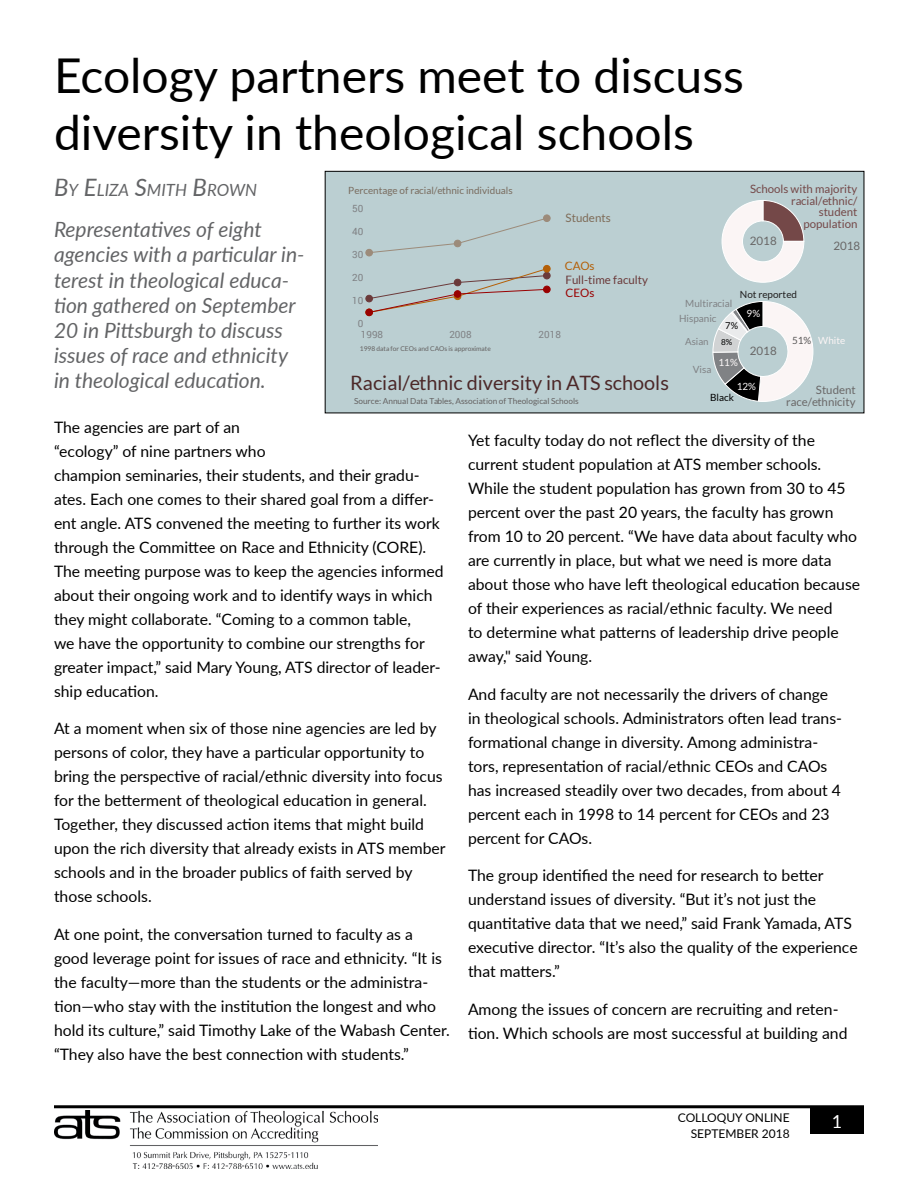
<style>
.page{position:relative;width:918px;height:1188px;background:#fff}
.page>*{position:absolute;margin:0;border:0;box-sizing:border-box;transform-origin:0 0}
.Headline{font:48px/57.6px "Lato";color:#000}
.Deckhead{font:italic 21px/25.2px "Lato";color:#636466}
.t1{font:19.8px "Lato";color:#4c2828}
.t2{font:18px "Lato";color:#fff}
.Byline{font:italic 16.8px "Lato";color:#636466}
.Body_Text{font:15.75px/24px "Lato";color:#000}
.t3{font:12px/16.5px "Lato";color:#000;text-align:right}
.t4{font:11.55px "Lato";color:#6b3a3a}
.t5{font:11.55px "Lato";color:#686666}
.t6{font:11.55px "Lato";color:#7e6b57}
.t7{font:11.55px "Lato";color:#900}
.t8{font:11.55px "Lato";color:#b45f06}
.t9{font:11.4px/11.4px "Lato";color:#744848;text-align:right}
.t10{font:11.4px/11.4px "Lato";color:#6a6868;text-align:right}
.t11{font:9.9px "Lato";color:#796c5f}
.t12{font:9.9px "Lato";color:#808285}
.t13{font:9.9px "Roboto";color:#808285}
.t14{font:9.9px "Lato";color:#201f1f}
.t15{font:9.9px "Lato";color:#fbf5f5}
.t16{font:9.9px "Lato";color:#000}
.t17{font:9.9px "Lato";color:#5b5959}
.t18{font:9.9px "Lato";color:#fdf9f9}
.t19{font:9.9px "Lato";color:#fbf8f8}
.t20{font:9.9px "Lato";color:#faf6f6}
.t21{font:9.75px "Lato";color:#808285}
.t22{font:9.45px "Lato";color:#000}
.t23{font:8.25px "Lato";color:#646161}
.t24{font:8.25px "Lato";color:#000}
.t25{font:6.6px "Lato";color:#646161}
.s1{font-size:24px}
</style>
<div class="page">
<div style="left:810px;top:1107px;width:54px;height:27px;background:#000"></div>
<hr style="left:54px;top:1105px;width:810px;height:3px;background:#000">
<img style="left:54px;top:1110px;width:324px;height:59px">
<div style="left:327px;top:173px;width:535px;height:238px;background:#bbcfd2"></div>
<svg style="left:721px;top:200px;width:84px;height:83px"></svg>
<svg style="left:712px;top:301px;width:102px;height:110px"></svg>
<div style="left:365px;top:249px;width:8px;height:7px;background:#9c8b7a;border:1px solid #9c8b7a;border-radius:50%"></div>
<div style="left:543px;top:215px;width:8px;height:7px;background:#9c8b7a;border:1px solid #9c8b7a;border-radius:50%"></div>
<div style="left:368px;top:217px;width:180px;height:37px;background:#bbcfd2"></div>
<div style="left:365px;top:295px;width:8px;height:7px;background:#6b3a3a;border:1px solid #6b3a3a;border-radius:50%"></div>
<div style="left:543px;top:272px;width:8px;height:7px;background:#6b3a3a;border:1px solid #6b3a3a;border-radius:50%"></div>
<div style="left:543px;top:265px;width:8px;height:7px;background:#b45f06;border:1px solid #b45f06;border-radius:50%"></div>
<div style="left:365px;top:309px;width:8px;height:7px;background:#900;border:1px solid #900;border-radius:50%"></div>
<div style="left:543px;top:286px;width:8px;height:7px;background:#900;border:1px solid #900;border-radius:50%"></div>
<svg style="left:368px;top:268px;width:180px;height:45px;background:#b7c0c1"></svg>
<div style="left:325px;top:171px;width:539px;height:242px;border:1px solid #000"></div>
<p class="Headline" style="left:54px;top:44px;width:691px">Ecology partners meet to discuss diversity in theological schools</p>
<p class="Byline" style="left:54px;top:178px;width:205px"><span class="s1">B</span>Y <span class="s1">E</span>LIZA <span class="s1">S</span>MITH <span class="s1">B</span>ROWN</p>
<p class="t9" style="left:750px;top:184px;width:109px">Schools with majority racial/ethnic/ student<br>population</p>
<p class="t5" style="left:750px;top:234px;width:28px">2018</p>
<p class="t11" style="left:348px;top:185px;width:166px">Percentage of racial/ethnic individuals</p>
<p class="t13" style="left:352px;top:201px;width:13px">50</p>
<p class="t6" style="left:566px;top:212px;width:47px">Students</p>
<p class="Deckhead" style="left:54px;top:216px;width:252px">Representatives of eight agencies with a particular in&shy;terest in theological educa&shy;tion gathered on September<br>20 in Pittsburgh to discuss issues of race and ethnicity in theological education.</p>
<p class="Body_Text" style="left:54px;top:414px;width:391px">The agencies are part of an<br>“ecology” of nine partners who<br>champion seminaries, their students, and their gradu&shy;ates. Each one comes to their shared goal from a differ&shy;ent angle. ATS convened the meeting to further its work through the Committee on Race and Ethnicity (CORE).<br>The meeting purpose was to keep the agencies informed about their ongoing work and to identify ways in which they might collaborate. “Coming to a common table,<br>we have the opportunity to combine our strengths for greater impact,” said Mary Young, ATS director of leader&shy;ship education.</p>
<p class="Body_Text" style="left:54px;top:716px;width:393px">At a moment when six of those nine agencies are led by persons of color, they have a particular opportunity to bring the perspective of racial/ethnic diversity into focus for the betterment of theological education in general.<br>Together, they discussed action items that might build upon the rich diversity that already exists in ATS member schools and in the broader publics of faith served by those schools.</p>
<p class="Body_Text" style="left:54px;top:921px;width:397px">At one point, the conversation turned to faculty as a good leverage point for issues of race and ethnicity. “It is the faculty—more than the students or the administra&shy;tion—who stay with the institution the longest and who hold its culture,” said Timothy Lake of the Wabash Center. “They also have the best connection with students.”</p>
<p class="t13" style="left:352px;top:224px;width:13px">40</p>
<p class="t5" style="left:833px;top:239px;width:28px">2018</p>
<p class="t13" style="left:352px;top:247px;width:13px">30</p>
<p class="t8" style="left:565px;top:259px;width:31px">CAOs</p>
<p class="t13" style="left:352px;top:270px;width:13px">20</p>
<p class="t4" style="left:566px;top:273px;width:84px">Full-time faculty</p>
<p class="t7" style="left:566px;top:286px;width:30px">CEOs</p>
<p class="t14" style="left:740px;top:289px;width:59px">Not reported</p>
<p class="t13" style="left:352px;top:293px;width:13px">10</p>
<p class="t12" style="left:685px;top:298px;width:48px">Multiracial</p>
<p class="t24" style="left:721px;top:338px;width:13px">8%</p>
<p class="t17" style="left:792px;top:335px;width:21px">51%</p>
<p class="t18" style="left:719px;top:357px;width:21px">11%</p>
<p class="t19" style="left:737px;top:381px;width:21px">12%</p>
<p class="t20" style="left:747px;top:308px;width:15px">9%</p>
<p class="t12" style="left:679px;top:313px;width:39px">Hispanic</p>
<p class="t13" style="left:358px;top:316px;width:7px">0</p>
<p class="t22" style="left:725px;top:320px;width:14px">7%</p>
<p class="t13" style="left:361px;top:328px;width:24px">1998</p>
<p class="t13" style="left:449px;top:328px;width:24px">2008</p>
<p class="t13" style="left:539px;top:328px;width:24px">2018</p>
<p class="t15" style="left:818px;top:335px;width:29px">White</p>
<p class="t21" style="left:685px;top:336px;width:25px">Asian</p>
<p class="t5" style="left:750px;top:344px;width:28px">2018</p>
<p class="t25" style="left:360px;top:345px;width:133px">1998 data for CEOs and CAOs is approximate</p>
<p class="t12" style="left:693px;top:364px;width:20px">Visa</p>
<p class="t1" style="left:350px;top:372px;width:320px">Racial/ethnic diversity in ATS schools</p>
<p class="t23" style="left:354px;top:396px;width:226px">Source: Annual Data Tables, Association of Theological Schools</p>
<p class="t10" style="left:786px;top:384px;width:71px">Student race/ethnicity</p>
<p class="t16" style="left:710px;top:392px;width:25px">Black</p>
<p class="Body_Text" style="left:468px;top:428px;width:394px">Yet faculty today do not reflect the diversity of the current student population at ATS member schools.<br>While the student population has grown from 30 to 45 percent over the past 20 years, the faculty has grown from 10 to 20 percent. “We have data about faculty who are currently in place, but what we need is more data about those who have left theological education because of their experiences as racial/ethnic faculty. We need<br>to determine what patterns of leadership drive people away," said Young.</p>
<p class="Body_Text" style="left:468px;top:681px;width:376px">And faculty are not necessarily the drivers of change in theological schools. Administrators often lead trans&shy;formational change in diversity. Among administra&shy;tors, representation of racial/ethnic CEOs and CAOs has increased steadily over two decades, from about 4 percent each in 1998 to 14 percent for CEOs and 23 percent for CAOs.</p>
<p class="Body_Text" style="left:468px;top:863px;width:391px">The group identified the need for research to better understand issues of diversity. “But it’s not just the quantitative data that we need,” said Frank Yamada, ATS executive director. “It’s also the quality of the experience that matters.”</p>
<p class="Body_Text" style="left:468px;top:996px;width:381px">Among the issues of concern are recruiting and reten&shy;tion. Which schools are most successful at building and</p>
<p class="t3" style="left:678px;top:1108px;width:113px">COLLOQUY ONLINE<br>SEPTEMBER 2018</p>
<p class="t2" style="left:832px;top:1108px;width:12px">1</p>
</div>
